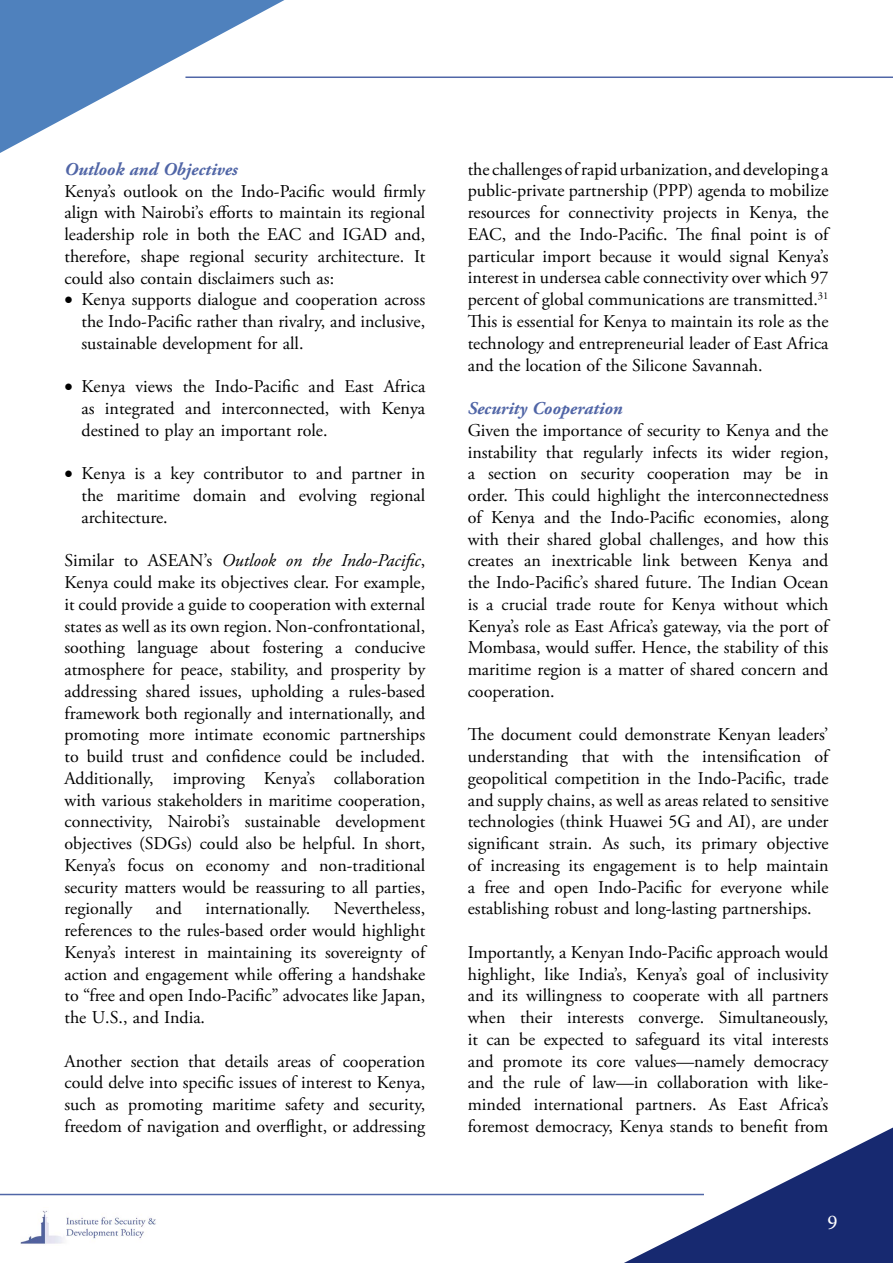
<style>
.page{position:relative;width:893px;height:1263px;background:#fff}
.page>*{position:absolute;margin:0;border:0;box-sizing:border-box;transform-origin:0 0}
.t1{font:21px "Minion Pro";color:#fff}
.t2{font:18px/21.8px "Adobe Garamond Pro";color:#000;text-align:justify}
.t3{font:italic 700 18px "Adobe Garamond Pro";color:#5065a6}
.s1{font-style:italic}
</style>
<div class="page">
<svg style="left:0;top:0;width:284px;height:153px"></svg>
<hr style="left:185px;top:77px;width:708px;height:1px;background:#5066a7">
<svg style="left:624px;top:1127px;width:269px;height:136px"></svg>
<hr style="left:0;top:1194px;width:704px;height:1px;background:#5066a7">
<img style="left:20px;top:1210px;width:136px;height:34px">
<p class="t3" style="left:64px;top:159px;width:175px">Outlook and Objectives</p>
<p class="t2" style="left:64px;top:181px;width:362px">Kenya’s outlook on the Indo-Pacific would firmly align with Nairobi’s efforts to maintain its regional leadership role in both the EAC and IGAD and, therefore, shape regional security architecture. It could also contain disclaimers such as:</p>
<p class="t2" style="left:82px;top:289px;width:345px;text-indent:-17px">• Kenya supports dialogue and cooperation across the Indo-Pacific rather than rivalry, and inclusive, sustainable development for all.</p>
<p class="t2" style="left:82px;top:376px;width:345px;text-indent:-17px">• Kenya views the Indo-Pacific and East Africa as integrated and interconnected, with Kenya destined to play an important role.</p>
<p class="t2" style="left:82px;top:463px;width:345px;text-indent:-17px">• Kenya is a key contributor to and partner in the maritime domain and evolving regional architecture.</p>
<p class="t2" style="left:64px;top:550px;width:362px">Similar to ASEAN’s <span class="s1">Outlook on the Indo-Pacific</span>, Kenya could make its objectives clear. For example, it could provide a guide to cooperation with external states as well as its own region. Non-confrontational, soothing language about fostering a conducive atmosphere for peace, stability, and prosperity by addressing shared issues, upholding a rules-based framework both regionally and internationally, and promoting more intimate economic partnerships to build trust and confidence could be included.<br>Additionally, improving Kenya’s collaboration with various stakeholders in maritime cooperation, connectivity, Nairobi’s sustainable development objectives (SDGs) could also be helpful. In short, Kenya’s focus on economy and non-traditional security matters would be reassuring to all parties, regionally</p>
<p class="t2" style="left:64px;top:898px;width:364px;text-indent:269px">Nevertheless, references to the rules-based order would highlight Kenya’s interest in maintaining its sovereignty of action and engagement while offering a handshake to “free and open Indo-Pacific” advocates like Japan, the U.S., and India.</p>
<p class="t2" style="left:64px;top:1050px;width:362px">Another section that details areas of cooperation could delve into specific issues of interest to Kenya, such as promoting maritime safety and security, freedom of navigation and overflight, or addressing</p>
<p class="t2" style="left:156px;top:898px;width:27px">and</p>
<p class="t2" style="left:206px;top:898px;width:106px">internationally.</p>
<p class="t2" style="left:468px;top:159px;width:364px">the challenges of rapid urbanization, and developing a public-private partnership (PPP) agenda to mobilize resources for connectivity projects in Kenya, the EAC, and the Indo-Pacific. The final point is of particular import because it would signal Kenya’s interest in undersea cable connectivity over which 97 percent of global communications are transmitted.<sup>31<br></sup>This is essential for Kenya to maintain its role as the technology and entrepreneurial leader of East Africa and the location of the Silicone Savannah.</p>
<p class="t3" style="left:468px;top:398px;width:156px">Security Cooperation</p>
<p class="t2" style="left:468px;top:420px;width:364px">Given the importance of security to Kenya and the instability that regularly infects its wider region, a section on security cooperation may be in order. This could highlight the interconnectedness of Kenya and the Indo-Pacific economies, along with their shared global challenges, and how this creates an inextricable link between Kenya and the Indo-Pacific’s shared future. The Indian Ocean is a crucial trade route for Kenya without which Kenya’s role as East Africa’s gateway, via the port of Mombasa, would suffer. Hence, the stability of this maritime region is a matter of shared concern and cooperation.</p>
<p class="t2" style="left:468px;top:724px;width:364px">The document could demonstrate Kenyan leaders’ understanding that with the intensification of geopolitical competition in the Indo-Pacific, trade and supply chains, as well as areas related to sensitive technologies (think Huawei 5G and AI), are under significant strain. As such, its primary objective of increasing its engagement is to help maintain a free and open Indo-Pacific for everyone while establishing robust and long-lasting partnerships.</p>
<p class="t2" style="left:468px;top:942px;width:362px">Importantly, a Kenyan Indo-Pacific approach would highlight, like India’s, Kenya’s goal of inclusivity and its willingness to cooperate with all partners when their interests converge. Simultaneously, it can be expected to safeguard its vital interests and promote its core values—namely democracy and the rule of law—in collaboration with like&shy;minded international partners. As East Africa’s foremost democracy, Kenya stands to benefit from</p>
<p class="t1" style="left:827px;top:1208px;width:12px">9</p>
</div>
